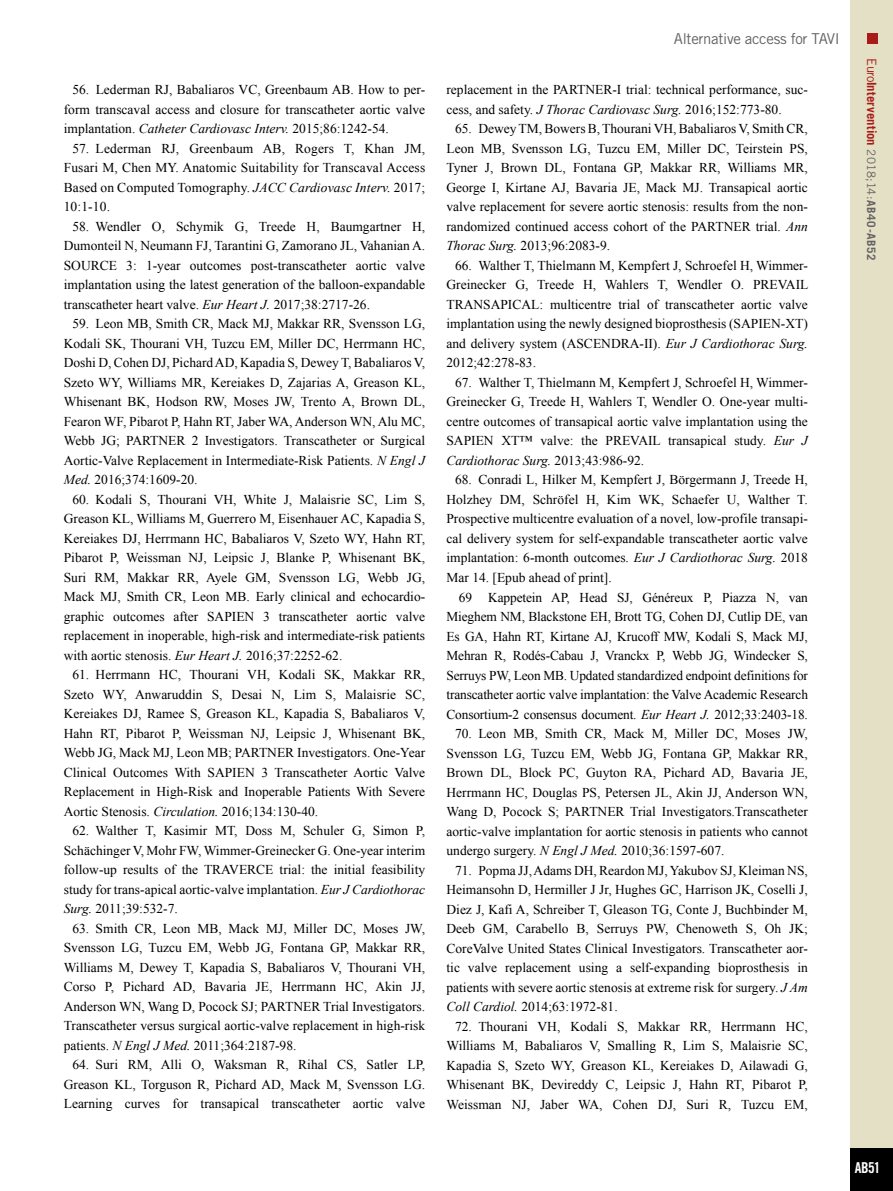
<style>
.page{position:relative;width:893px;height:1191px;background:#fff}
.page>*{position:absolute;margin:0;border:0;box-sizing:border-box;transform-origin:0 0}
.t1{font:15px "Trade Gothic LT Std";letter-spacing:-.02em;color:#646363}
.t2{font:15px "Trade Gothic LT Std Bd Cn 20";color:#fff}
.t3{font:13.5px/19.5px "Times New Roman";color:#000;text-align:justify}
.t4{font:700 12.75px "Trade Gothic LT Std";letter-spacing:.005em;color:#a91b18}
.s1{font-style:italic}
.s2{font-weight:400}
.s3{font-weight:400;font-size:11.7px;color:#646363}
.s4{font-size:11.7px;color:#646363}
</style>
<div class="page">
<div style="left:850px;top:0;width:43px;height:1191px;background:#e4e0c5"></div>
<div style="left:850px;top:1148px;width:43px;height:43px;background:#000"></div>
<div style="left:867px;top:34px;width:11px;height:10px;background:#a91b18"></div>
<p class="t3" style="left:64px;top:80px;width:363px;text-indent:9px">56. Lederman RJ, Babaliaros VC, Greenbaum AB. How to per&shy;form transcaval access and closure for transcatheter aortic valve implantation. <span class="s1">Catheter Cardiovasc Interv.</span> 2015;86:1242-54.</p>
<p class="t3" style="left:64px;top:138px;width:363px;text-indent:9px">57. Lederman RJ, Greenbaum AB, Rogers T, Khan JM, Fusari M, Chen MY. Anatomic Suitability for Transcaval Access Based on Computed Tomography. <span class="s1">JACC Cardiovasc Interv.</span> 2017; 10:1-10.</p>
<p class="t3" style="left:64px;top:216px;width:363px;text-indent:9px">58. Wendler O, Schymik G, Treede H, Baumgartner H, Dumonteil N, Neumann FJ, Tarantini G, Zamorano JL, Vahanian A.<br>SOURCE 3: 1-year outcomes post-transcatheter aortic valve implantation using the latest generation of the balloon-expandable transcatheter heart valve. <span class="s1">Eur Heart J.</span> 2017;38:2717-26.</p>
<p class="t3" style="left:64px;top:314px;width:363px;text-indent:9px">59. Leon MB, Smith CR, Mack MJ, Makkar RR, Svensson LG, Kodali SK, Thourani VH, Tuzcu EM, Miller DC, Herrmann HC, Doshi D, Cohen DJ, Pichard AD, Kapadia S, Dewey T, Babaliaros V, Szeto WY, Williams MR, Kereiakes D, Zajarias A, Greason KL, Whisenant BK, Hodson RW, Moses JW, Trento A, Brown DL, Fearon WF, Pibarot P, Hahn RT, Jaber WA, Anderson WN, Alu MC, Webb JG; PARTNER 2 Investigators. Transcatheter or Surgical Aortic-Valve Replacement in Intermediate-Risk Patients. <span class="s1">N Engl J Med.</span> 2016;374:1609-20.</p>
<p class="t3" style="left:64px;top:489px;width:363px;text-indent:9px">60. Kodali S, Thourani VH, White J, Malaisrie SC, Lim S, Greason KL, Williams M, Guerrero M, Eisenhauer AC, Kapadia S, Kereiakes DJ, Herrmann HC, Babaliaros V, Szeto WY, Hahn RT, Pibarot P, Weissman NJ, Leipsic J, Blanke P, Whisenant BK, Suri RM, Makkar RR, Ayele GM, Svensson LG, Webb JG, Mack MJ, Smith CR, Leon MB. Early clinical and echocardio&shy;graphic outcomes after SAPIEN 3 transcatheter aortic valve replacement in inoperable, high-risk and intermediate-risk patients with aortic stenosis. <span class="s1">Eur Heart J.</span> 2016;37:2252-62.</p>
<p class="t3" style="left:64px;top:665px;width:363px;text-indent:9px">61. Herrmann HC, Thourani VH, Kodali SK, Makkar RR, Szeto WY, Anwaruddin S, Desai N, Lim S, Malaisrie SC, Kereiakes DJ, Ramee S, Greason KL, Kapadia S, Babaliaros V, Hahn RT, Pibarot P, Weissman NJ, Leipsic J, Whisenant BK, Webb JG, Mack MJ, Leon MB; PARTNER Investigators. One-Year Clinical Outcomes With SAPIEN 3 Transcatheter Aortic Valve Replacement in High-Risk and Inoperable Patients With Severe Aortic Stenosis. <span class="s1">Circulation.</span> 2016;134:130-40.</p>
<p class="t3" style="left:64px;top:821px;width:363px;text-indent:9px">62. Walther T, Kasimir MT, Doss M, Schuler G, Simon P, Schächinger V, Mohr FW, Wimmer-Greinecker G. One-year interim follow-up results of the TRAVERCE trial: the initial feasibility study for trans-apical aortic-valve implantation. <span class="s1">Eur J Cardiothorac Surg.</span> 2011;39:532-7.</p>
<p class="t3" style="left:64px;top:918px;width:363px;text-indent:9px">63. Smith CR, Leon MB, Mack MJ, Miller DC, Moses JW, Svensson LG, Tuzcu EM, Webb JG, Fontana GP, Makkar RR, Williams M, Dewey T, Kapadia S, Babaliaros V, Thourani VH, Corso P, Pichard AD, Bavaria JE, Herrmann HC, Akin JJ, Anderson WN, Wang D, Pocock SJ; PARTNER Trial Investigators.<br>Transcatheter versus surgical aortic-valve replacement in high-risk patients. <span class="s1">N Engl J Med.</span> 2011;364:2187-98.</p>
<p class="t3" style="left:64px;top:1055px;width:363px;text-indent:9px">64. Suri RM, Alli O, Waksman R, Rihal CS, Satler LP, Greason KL, Torguson R, Pichard AD, Mack M, Svensson LG.<br>Learning curves for transapical transcatheter aortic valve</p>
<p class="t1" style="left:674px;top:30px;width:167px">Alternative access for TAVI</p>
<p class="t3" style="left:446px;top:79px;width:363px">replacement in the PARTNER-I trial: technical performance, suc&shy;cess, and safety. <span class="s1">J Thorac Cardiovasc Surg.</span> 2016;152:773-80.</p>
<p class="t3" style="left:446px;top:118px;width:363px;text-indent:9px">65. Dewey TM, Bowers B, Thourani VH, Babaliaros V, Smith CR, Leon MB, Svensson LG, Tuzcu EM, Miller DC, Teirstein PS, Tyner J, Brown DL, Fontana GP, Makkar RR, Williams MR, George I, Kirtane AJ, Bavaria JE, Mack MJ. Transapical aortic valve replacement for severe aortic stenosis: results from the non&shy;randomized continued access cohort of the PARTNER trial. <span class="s1">Ann Thorac Surg.</span> 2013;96:2083-9.</p>
<p class="t3" style="left:446px;top:255px;width:363px;text-indent:9px">66. Walther T, Thielmann M, Kempfert J, Schroefel H, Wimmer-Greinecker G, Treede H, Wahlers T, Wendler O. PREVAIL TRANSAPICAL: multicentre trial of transcatheter aortic valve implantation using the newly designed bioprosthesis (SAPIEN-XT) and delivery system (ASCENDRA-II). <span class="s1">Eur J Cardiothorac Surg.<br></span>2012;42:278-83.</p>
<p class="t3" style="left:446px;top:372px;width:363px;text-indent:9px">67. Walther T, Thielmann M, Kempfert J, Schroefel H, Wimmer-Greinecker G, Treede H, Wahlers T, Wendler O. One-year multi&shy;centre outcomes of transapical aortic valve implantation using the SAPIEN XT™ valve: the PREVAIL transapical study. <span class="s1">Eur J Cardiothorac Surg.</span> 2013;43:986-92.</p>
<p class="t3" style="left:446px;top:469px;width:363px;text-indent:9px">68. Conradi L, Hilker M, Kempfert J, Börgermann J, Treede H, Holzhey DM, Schröfel H, Kim WK, Schaefer U, Walther T.<br>Prospective multicentre evaluation of a novel, low-profile transapi&shy;cal delivery system for self-expandable transcatheter aortic valve implantation: 6-month outcomes. <span class="s1">Eur J Cardiothorac Surg.</span> 2018<br>Mar 14. [Epub ahead of print].</p>
<p class="t3" style="left:446px;top:587px;width:363px;text-indent:12px">69 Kappetein AP, Head SJ, Généreux P, Piazza N, van Mieghem NM, Blackstone EH, Brott TG, Cohen DJ, Cutlip DE, van Es GA, Hahn RT, Kirtane AJ, Krucoff MW, Kodali S, Mack MJ, Mehran R, Rodés-Cabau J, Vranckx P, Webb JG, Windecker S, Serruys PW, Leon MB. Updated standardized endpoint definitions for transcatheter aortic valve implantation: the Valve Academic Research Consortium-2 consensus document. <span class="s1">Eur Heart J.</span> 2012;33:2403-18.</p>
<p class="t3" style="left:446px;top:723px;width:363px;text-indent:9px">70. Leon MB, Smith CR, Mack M, Miller DC, Moses JW, Svensson LG, Tuzcu EM, Webb JG, Fontana GP, Makkar RR, Brown DL, Block PC, Guyton RA, Pichard AD, Bavaria JE, Herrmann HC, Douglas PS, Petersen JL, Akin JJ, Anderson WN, Wang D, Pocock S; PARTNER Trial Investigators.Transcatheter aortic-valve implantation for aortic stenosis in patients who cannot undergo surgery. <span class="s1">N Engl J Med.</span> 2010;36:1597-607.</p>
<p class="t3" style="left:446px;top:860px;width:363px;text-indent:9px">71. Popma JJ, Adams DH, Reardon MJ, Yakubov SJ, Kleiman NS, Heimansohn D, Hermiller J Jr, Hughes GC, Harrison JK, Coselli J, Diez J, Kafi A, Schreiber T, Gleason TG, Conte J, Buchbinder M, Deeb GM, Carabello B, Serruys PW, Chenoweth S, Oh JK; CoreValve United States Clinical Investigators. Transcatheter aor&shy;tic valve replacement using a self-expanding bioprosthesis in patients with severe aortic stenosis at extreme risk for surgery. <span class="s1">J Am Coll Cardiol.</span> 2014;63:1972-81.</p>
<p class="t3" style="left:446px;top:1016px;width:363px;text-indent:9px">72. Thourani VH, Kodali S, Makkar RR, Herrmann HC, Williams M, Babaliaros V, Smalling R, Lim S, Malaisrie SC, Kapadia S, Szeto WY, Greason KL, Kereiakes D, Ailawadi G, Whisenant BK, Devireddy C, Leipsic J, Hahn RT, Pibarot P, Weissman NJ, Jaber WA, Cohen DJ, Suri R, Tuzcu EM,</p>
<p class="t4" style="left:879px;top:58px;width:204px;rotate:90deg"><span class="s2">Euro</span>Intervention <span class="s3">2018;14:</span><span class="s4">AB40-AB52</span></p>
<p class="t2" style="left:855px;top:1158px;width:27px">AB51</p>
</div>
